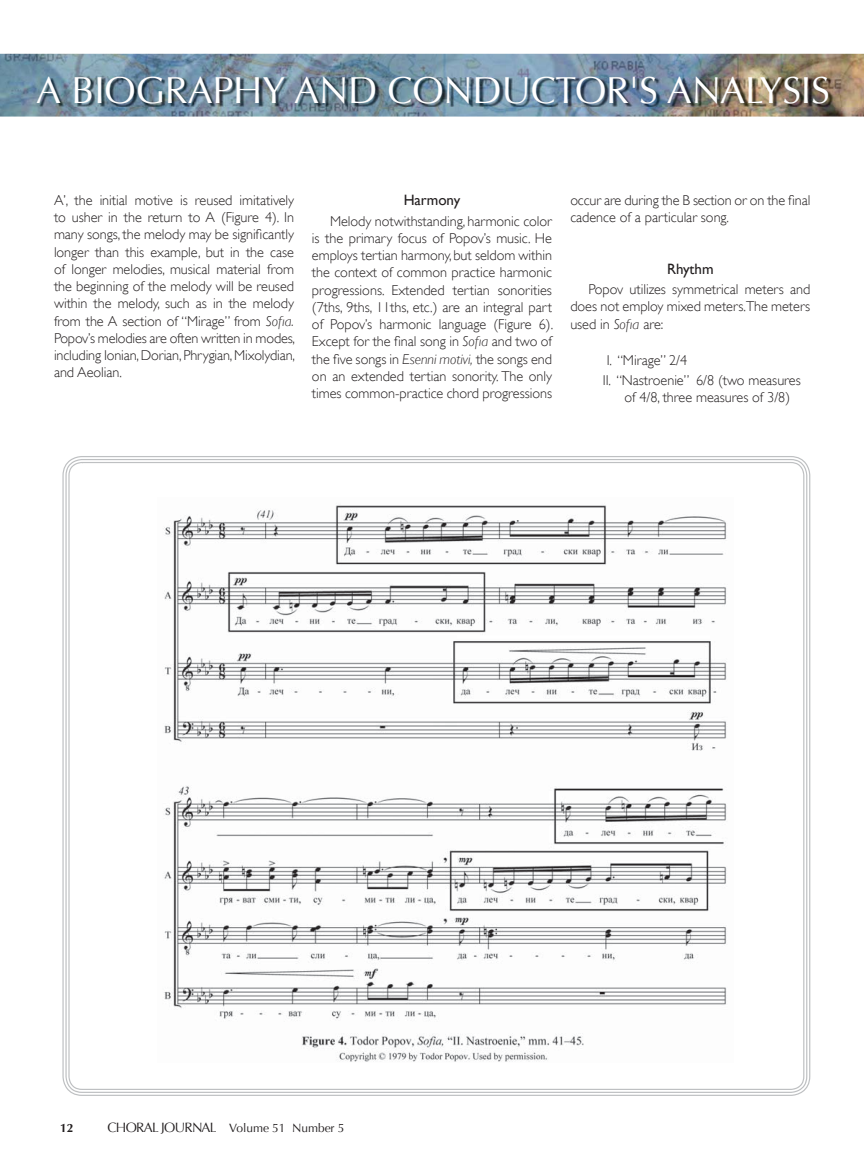
<style>
.page{position:relative;width:864px;height:1161px;background:#fff}
.page>*{position:absolute;margin:0;border:0;box-sizing:border-box;transform-origin:0 0}
.t1{font:37.5px "Optima";letter-spacing:-.005em;color:#fff}
.t2{font:15px "Gill Sans";letter-spacing:-.005em;color:#231f20}
.t3{font:300 14.25px/17.2px "Gill Sans";letter-spacing:-.005em;color:#231f20;text-align:justify}
.t4{font:12px "Optima";letter-spacing:-.005em;color:#231f20}
.t5{font:700 12px "Optima";color:#231f20}
.s1{font-style:italic}
.s2{font-size:13.5px}
</style>
<div class="page">
<svg style="left:68px;top:462px;width:736px;height:628px"></svg>
<img style="left:0;top:54px;width:864px;height:63px">
<img style="left:39px;top:78px;width:825px;height:28px">
<h1 class="t1" style="left:36px;top:69px;width:795px">A BIOGRAPHY AND CONDUCTOR'S ANALYSIS</h1>
<p class="t3" style="left:54px;top:192px;width:243px">A’, the initial motive is reused imitatively to usher in the return to A (Figure 4). In many songs, the melody may be significantly longer than this example, but in the case of longer melodies, musical material from the beginning of the melody will be reused within the melody, such as in the melody from the A section of “Mirage” from <span class="s1">Sofia.<br></span>Popov’s melodies are often written in modes, including Ionian, Dorian, Phrygian, Mixolydian, and Aeolian.</p>
<p class="t2" style="left:404px;top:192px;width:58px">Harmony</p>
<p class="t3" style="left:312px;top:212px;width:243px;text-indent:18px">Melody notwithstanding, harmonic color is the primary focus of Popov’s music. He employs tertian harmony, but seldom within the context of common practice harmonic progressions. Extended tertian sonorities (7ths, 9ths, 11ths, etc.) are an integral part of Popov’s harmonic language (Figure 6).<br>Except for the final song in <span class="s1">Sofia</span> and two of the five songs in <span class="s1">Esenni motivi,</span> the songs end on an extended tertian sonority. The only times common-practice chord progressions</p>
<p class="t3" style="left:570px;top:192px;width:242px">occur are during the B section or on the final cadence of a particular song.</p>
<p class="t2" style="left:667px;top:260px;width:48px">Rhythm</p>
<p class="t3" style="left:570px;top:281px;width:242px;text-indent:18px">Popov utilizes symmetrical meters and does not employ mixed meters.The meters used in <span class="s1">Sofia</span> are:</p>
<p class="t3" style="left:603px;top:351px;width:200px;line-height:19.5px">I. “Mirage” 2/4<br>II. “Nastroenie” 6/8 (two measures</p>
<p class="t3" style="left:624px;top:389px;width:167px">of 4/8, three measures of 3/8)</p>
<p class="t5" style="left:60px;top:1121px;width:15px">12</p>
<p class="t4" style="left:108px;top:1121px;width:238px"><span class="s2">CHORAL JOURNAL</span> Volume 51 Number 5</p>
</div>
